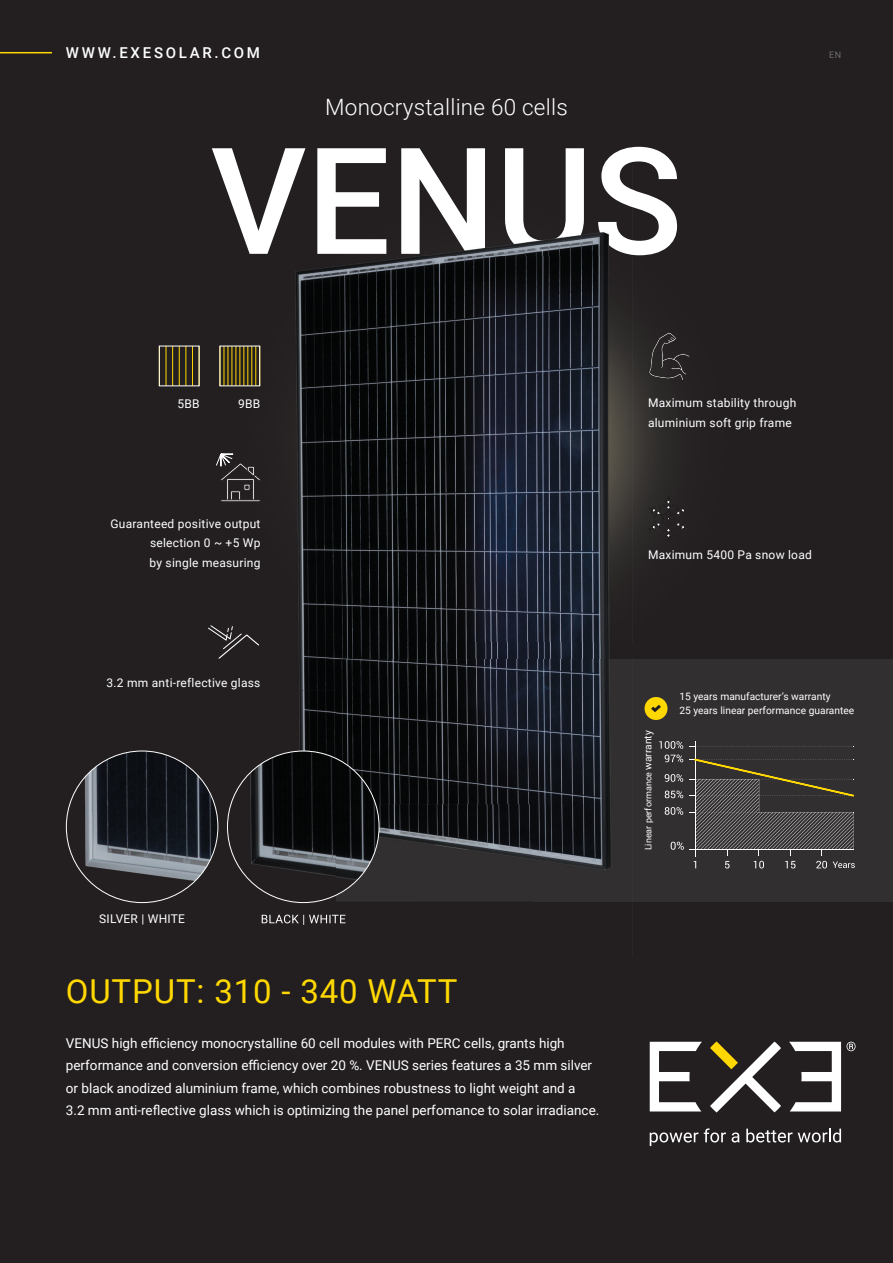
<style>
.page{position:relative;width:893px;height:1263px;background:#231f20}
.page>*{position:absolute;margin:0;border:0;box-sizing:border-box;transform-origin:0 0}
.t1{font:500 148.5px "Roboto";color:#fff}
.t2{font:33px "Roboto";letter-spacing:.025em;color:#ffd801}
.t3{font:300 22.5px "Roboto";letter-spacing:.01em;color:#fff}
.t4{font:500 15px "Roboto";letter-spacing:.18em;color:#fff}
.t5{font:13.5px/22.5px "Roboto";color:#fff}
.t6{font:12px/19.5px "Roboto";letter-spacing:.02em;color:#fff}
.t7{font:10.2px/13.5px "Roboto";color:#fff}
.t8{font:9px "Roboto";color:#fff}
.t9{font:9px "Roboto";color:#6c6d70}
.s1{font-size:10.2px}
</style>
<div class="page">
<img style="left:197px;top:312px;width:471px;height:262px">
<div style="left:336px;top:659px;width:557px;height:242px;background:#312f30"></div>
<hr style="left:0;top:52px;width:52px;height:1px;background:#ffd801">
<img style="left:299px;top:690px;width:37px;height:68px">
<img style="left:261px;top:895px;width:157px;height:29px">
<img style="left:533px;top:901px;width:99px;height:1px">
<img style="left:259px;top:255px;width:373px;height:435px">
<img style="left:336px;top:659px;width:296px;height:242px">
<img style="left:262px;top:915px;width:83px;height:10px">
<img style="left:259px;top:166px;width:373px;height:89px">
<svg style="left:208px;top:625px;width:54px;height:36px"></svg>
<img style="left:66px;top:751px;width:152px;height:151px;border-radius:76px">
<svg style="left:227px;top:751px;width:152px;height:151px;fill:#08090a"></svg>
<img style="left:227px;top:768px;width:28px;height:59px">
<img style="left:259px;top:752px;width:45px;height:150px">
<img style="left:336px;top:831px;width:43px;height:64px">
<svg style="left:648px;top:332px;width:42px;height:50px"></svg>
<hr style="left:166px;top:346px;width:1px;height:40px;background:#ffd801">
<hr style="left:192px;top:346px;width:1px;height:40px;background:#ffd801">
<hr style="left:199px;top:346px;width:1px;height:40px;background:#ffd801">
<hr style="left:172px;top:346px;width:1px;height:40px;background:#ffd801">
<hr style="left:179px;top:346px;width:1px;height:40px;background:#ffd801">
<hr style="left:185px;top:346px;width:1px;height:40px;background:#ffd801">
<hr style="left:224px;top:346px;width:1px;height:40px;background:#ffd801">
<hr style="left:228px;top:346px;width:1px;height:40px;background:#ffd801">
<hr style="left:235px;top:346px;width:1px;height:40px;background:#ffd801">
<hr style="left:243px;top:346px;width:1px;height:40px;background:#ffd801">
<hr style="left:247px;top:346px;width:1px;height:40px;background:#ffd801">
<hr style="left:251px;top:346px;width:1px;height:40px;background:#ffd801">
<hr style="left:239px;top:346px;width:1px;height:40px;background:#ffd801">
<hr style="left:231px;top:346px;width:1px;height:40px;background:#ffd801">
<hr style="left:255px;top:346px;width:1px;height:40px;background:#ffd801">
<div style="left:644px;top:697px;width:23px;height:23px;background:#ffd801;border-radius:50%"></div>
<svg style="left:651px;top:704px;width:10px;height:8px"></svg>
<svg style="left:649px;top:497px;width:37px;height:43px"></svg>
<svg style="left:215px;top:453px;width:46px;height:49px"></svg>
<svg style="left:659px;top:741px;width:196px;height:127px"></svg>
<svg style="left:650px;top:1132px;width:48px;height:14px"></svg>
<svg style="left:704px;top:1128px;width:22px;height:14px"></svg>
<svg style="left:732px;top:1132px;width:8px;height:10px"></svg>
<svg style="left:746px;top:1128px;width:46px;height:14px"></svg>
<svg style="left:798px;top:1128px;width:43px;height:14px"></svg>
<svg style="left:710px;top:1041px;width:71px;height:71px"></svg>
<svg style="left:650px;top:1042px;width:52px;height:69px"></svg>
<svg style="left:789px;top:1042px;width:66px;height:69px"></svg>
<p class="t4" style="left:66px;top:42px;width:196px">WWW.EXESOLAR.COM</p>
<h3 class="t3" style="left:325px;top:91px;width:244px">Monocrystalline 60 cells</h3>
<h1 class="t1" style="left:211px;top:97px;width:473px">VENUS</h1>
<p class="t9" style="left:829px;top:48px;width:13px">EN</p>
<p class="t6" style="left:177px;top:393px;width:24px">5BB</p>
<p class="t6" style="left:238px;top:394px;width:24px">9BB</p>
<p class="t6" style="left:648px;top:393px;width:150px">Maximum stability through aluminium soft grip frame</p>
<p class="t6" style="left:150px;top:513px;width:112px;text-align:justify;text-indent:-39px">Guaranteed positive output selection 0 ~ +5 Wp by single measuring</p>
<p class="t6" style="left:107px;top:673px;width:155px">3.2 mm anti-reflective glass</p>
<p class="t6" style="left:648px;top:545px;width:165px">Maximum 5400 Pa snow load</p>
<p class="t6" style="left:99px;top:909px;width:87px">SILVER | WHITE</p>
<h2 class="t2" style="left:66px;top:968px;width:393px">OUTPUT: 310 - 340 WATT</h2>
<p class="t5" style="left:66px;top:1031px;width:535px">VENUS high efficiency monocrystalline 60 cell modules with PERC cells, grants high performance and conversion efficiency over 20 %. VENUS series features a 35 mm silver or black anodized aluminium frame, which combines robustness to light weight and a<br>3.2 mm anti-reflective glass which is optimizing the panel perfomance to solar irradiance.</p>
<p class="t8" style="left:642px;top:850px;width:121px;rotate:-90deg">Linear performance <span class="s1">warranty</span></p>
<p class="t7" style="left:679px;top:689px;width:176px">15 years manufacturer‘s warranty<br>25 years linear performance guarantee</p>
</div>
